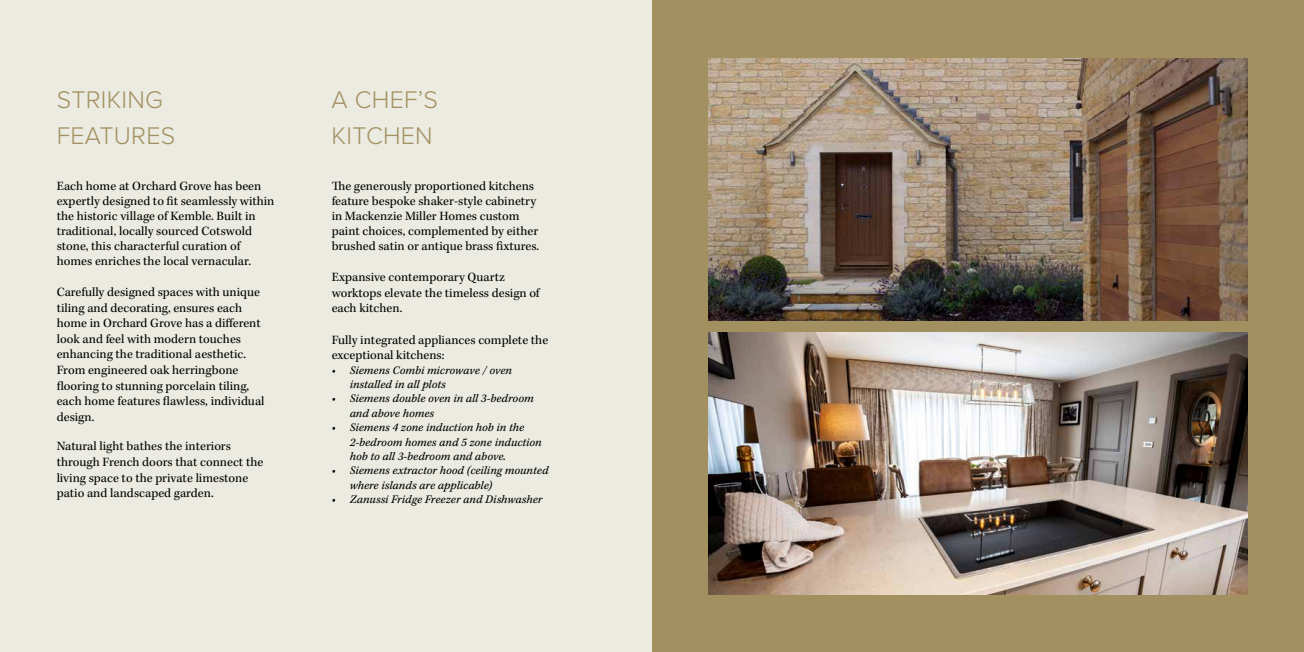
<style>
.page{position:relative;width:1304px;height:652px;background:#ecebe1}
.page>*{position:absolute;margin:0;border:0;box-sizing:border-box;transform-origin:0 0}
.t1{font:300 25px/36px "Proxima Nova";letter-spacing:.01em;color:#a29060}
.t2{font:13px/15.6px "Kepler Std";color:#020203}
.t3{font:12px/14.4px "Kepler Std It Capt";color:#020203}
</style>
<div class="page">
<div style="left:652px;top:0;width:652px;height:652px;background:#a29060"></div>
<img style="left:709px;top:332px;width:538px;height:263px">
<img style="left:709px;top:58px;width:538px;height:263px">
<h1 class="t1" style="left:57px;top:80px;width:120px">STRIKING<br>FEATURES</h1>
<h1 class="t1" style="left:332px;top:80px;width:108px">A CHEF’S<br>KITCHEN</h1>
<p class="t2" style="left:57px;top:179px;width:219px;line-height:15px">Each home at Orchard Grove has been expertly designed to fit seamlessly within the historic village of Kemble. Built in traditional, locally sourced Cotswold stone, this characterful curation of homes enriches the local vernacular.</p>
<p class="t2" style="left:57px;top:285px;width:209px">Carefully designed spaces with unique tiling and decorating, ensures each home in Orchard Grove has a different look and feel with modern touches enhancing the traditional aesthetic.<br>From engineered oak herringbone flooring to stunning porcelain tiling, each home features flawless, individual design.</p>
<p class="t2" style="left:57px;top:439px;width:208px">Natural light bathes the interiors through French doors that connect the living space to the private limestone patio and landscaped garden.</p>
<p class="t2" style="left:332px;top:179px;width:209px;line-height:15px">The generously proportioned kitchens feature bespoke shaker-style cabinetry in Mackenzie Miller Homes custom paint choices, complemented by either brushed satin or antique brass fixtures.</p>
<p class="t2" style="left:332px;top:270px;width:210px">Expansive contemporary Quartz worktops elevate the timeless design of each kitchen.</p>
<p class="t2" style="left:332px;top:332px;width:218px">Fully integrated appliances complete the exceptional kitchens:</p>
<p class="t3" style="left:350px;top:363px;width:164px;text-indent:-18px">• Siemens Combi microwave / oven installed in all plots</p>
<p class="t3" style="left:350px;top:392px;width:186px;text-indent:-18px">• Siemens double oven in all 3-bedroom and above homes</p>
<p class="t3" style="left:350px;top:421px;width:194px;text-indent:-18px">• Siemens 4 zone induction hob in the<br>2-bedroom homes and 5 zone induction hob to all 3-bedroom and above.</p>
<p class="t3" style="left:350px;top:464px;width:200px;text-indent:-18px">• Siemens extractor hood (ceiling mounted where islands are applicable)</p>
<p class="t3" style="left:332px;top:493px;width:212px">• Zanussi Fridge Freezer and Dishwasher</p>
</div>
